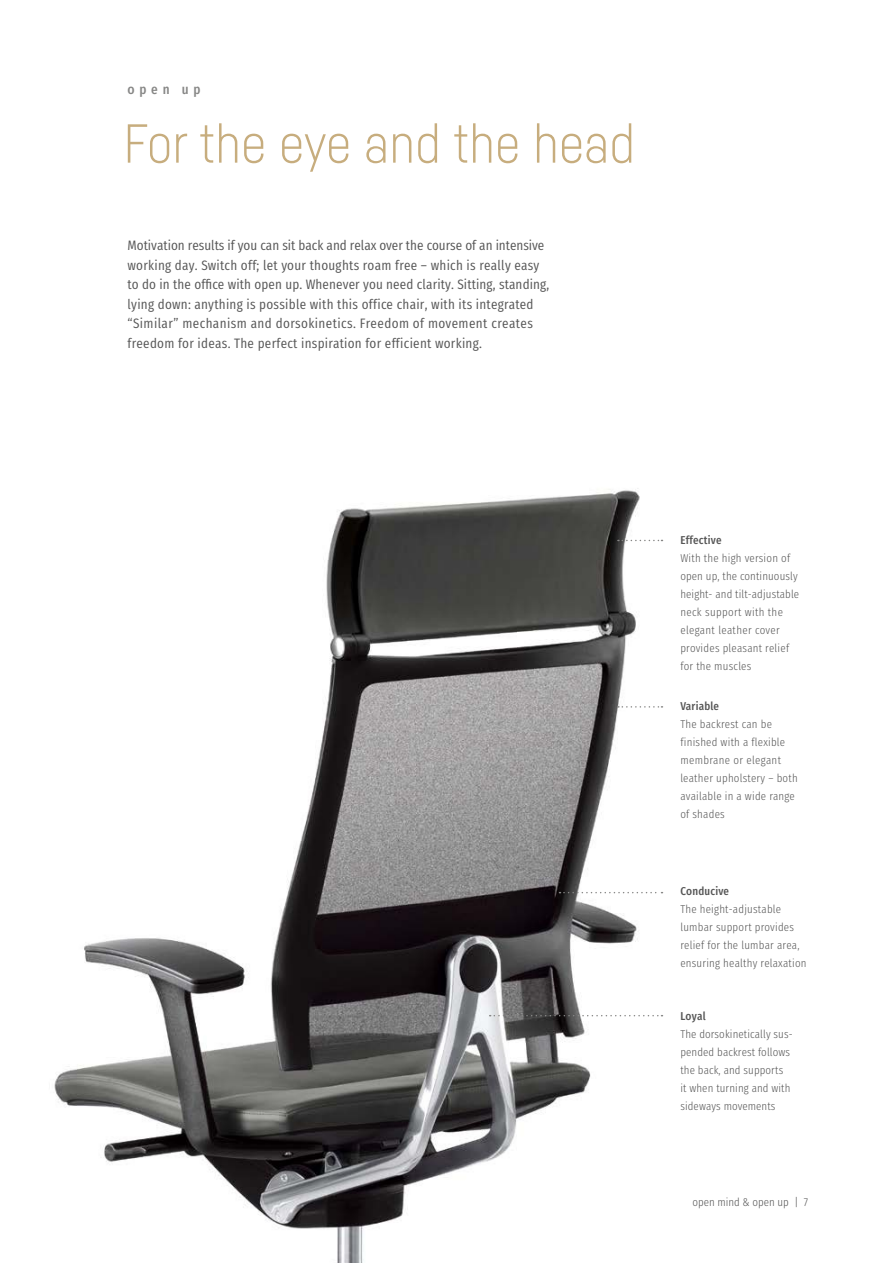
<style>
.page{position:relative;width:893px;height:1263px;background:#fff}
.page>*{position:absolute;margin:0;border:0;box-sizing:border-box;transform-origin:0 0}
.t1{font:300 54px "Sedus Sans";color:#c7ad7e}
.t2{font:13.5px/19.5px "Sedus Text Condensed";letter-spacing:.02em;color:#565656}
.t3{font:700 13.5px "Sedus Text Condensed";letter-spacing:.35em;color:#878786}
.t4{font:300 11.25px/18px "Sedus Text Condensed";letter-spacing:.02em;color:#565656}
.t5{font:700 11.25px "Sedus Text Condensed";letter-spacing:.02em;color:#565656}
.t6{font:300 11.25px "Sedus Text Condensed";color:#565656}
</style>
<div class="page">
<img style="left:54px;top:488px;width:610px;height:775px">
<svg style="left:618px;top:540px;width:44px;height:1px"></svg>
<svg style="left:618px;top:706px;width:44px;height:2px"></svg>
<svg style="left:559px;top:892px;width:103px;height:1px"></svg>
<svg style="left:490px;top:1015px;width:172px;height:1px"></svg>
<p class="t3" style="left:128px;top:77px;width:74px">open up</p>
<h1 class="t1" style="left:123px;top:111px;width:513px">For the eye and the head</h1>
<p class="t2" style="left:128px;top:234px;width:423px">Motivation results if you can sit back and relax over the course of an intensive working day. Switch off; let your thoughts roam free – which is really easy to do in the office with open up. Whenever you need clarity. Sitting, standing, lying down: anything is possible with this office chair, with its integrated “Similar” mechanism and dorsokinetics. Freedom of movement creates freedom for ideas. The perfect inspiration for efficient working.</p>
<p class="t5" style="left:680px;top:529px;width:43px">Effective</p>
<p class="t4" style="left:680px;top:547px;width:120px">With the high version of open up, the continuously height- and tilt-adjustable neck support with the elegant leather cover provides pleasant relief for the muscles</p>
<p class="t5" style="left:680px;top:696px;width:40px">Variable</p>
<p class="t4" style="left:680px;top:714px;width:119px">The backrest can be finished with a flexible membrane or elegant leather upholstery – both available in a wide range of shades</p>
<p class="t5" style="left:680px;top:881px;width:50px">Conducive</p>
<p class="t4" style="left:680px;top:899px;width:128px">The height-adjustable lumbar support provides relief for the lumbar area, ensuring healthy relaxation</p>
<p class="t5" style="left:680px;top:1005px;width:27px">Loyal</p>
<p class="t4" style="left:680px;top:1023px;width:114px">The dorsokinetically sus&shy;pended backrest follows the back, and supports<br>it when turning and with sideways movements</p>
<p class="t6" style="left:692px;top:1192px;width:117px">open mind &amp; open up | 7</p>
</div>
